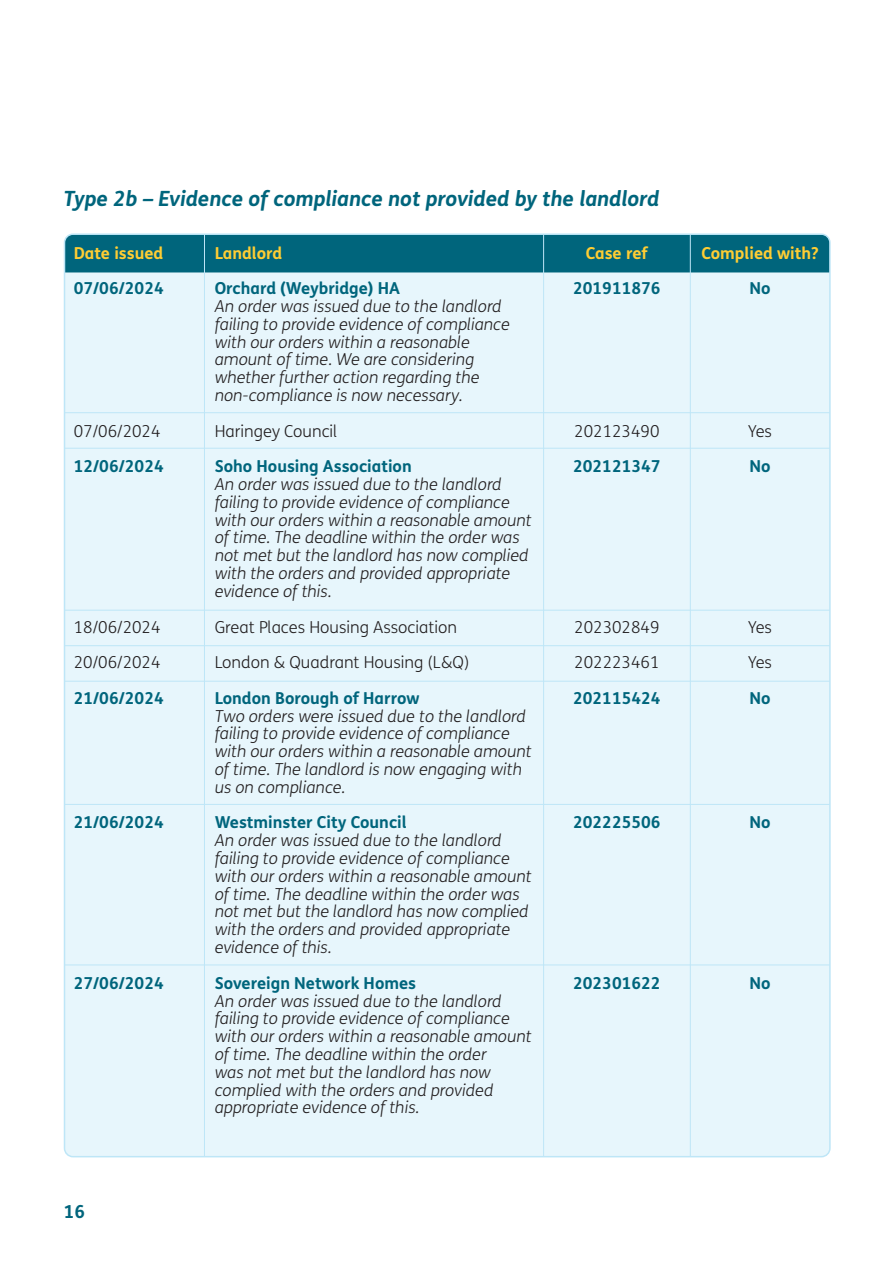
<style>
.page{position:relative;width:893px;height:1263px;background:#fff}
.page>*{position:absolute;margin:0;border:0;box-sizing:border-box;transform-origin:0 0}
.Heading_2{font:italic 700 21px "FS Me";color:#00657c}
.t1{font:700 18px "FS Me";color:#00657c}
.t2{font:italic 300 16.5px/17.9px "FS Me";color:#231f20}
.t3{font:700 16.5px "FS Me";color:#00657c}
.t4{font:300 16.5px "FS Me";color:#231f20}
.t5{font:700 16.5px "FS Me";color:#fecd33}
</style>
<div class="page">
<div style="left:65px;top:234px;width:765px;height:923px;background:#e7f6fc;border-radius:9px"></div>
<div style="left:67px;top:236px;width:761px;height:36px;background:#00657c"></div>
<hr style="left:64px;top:610px;width:766px;height:1px;background:#bee6f7">
<hr style="left:64px;top:412px;width:766px;height:1px;background:#bee6f7">
<hr style="left:64px;top:645px;width:766px;height:1px;background:#bee6f7">
<hr style="left:64px;top:448px;width:766px;height:1px;background:#bee6f7">
<hr style="left:64px;top:681px;width:766px;height:1px;background:#bee6f7">
<hr style="left:64px;top:804px;width:766px;height:1px;background:#bee6f7">
<hr style="left:64px;top:964px;width:766px;height:1px;background:#bee6f7">
<hr style="left:543px;top:234px;width:1px;height:922px;background:#bee6f7">
<hr style="left:690px;top:234px;width:1px;height:922px;background:#bee6f7">
<hr style="left:204px;top:234px;width:1px;height:922px;background:#bee6f7">
<p class="Heading_2" style="left:64px;top:182px;width:597px">Type 2b – Evidence of compliance not provided by the landlord</p>
<p class="t5" style="left:74px;top:241px;width:91px">Date issued</p>
<p class="t3" style="left:74px;top:276px;width:92px">07/06/2024</p>
<p class="t4" style="left:74px;top:420px;width:88px">07/06/2024</p>
<p class="t3" style="left:74px;top:454px;width:92px">12/06/2024</p>
<p class="t4" style="left:74px;top:615px;width:88px">18/06/2024</p>
<p class="t4" style="left:74px;top:651px;width:88px">20/06/2024</p>
<p class="t3" style="left:74px;top:685px;width:92px">21/06/2024</p>
<p class="t3" style="left:74px;top:810px;width:92px">21/06/2024</p>
<p class="t3" style="left:74px;top:970px;width:92px">27/06/2024</p>
<p class="t1" style="left:64px;top:1198px;width:23px">16</p>
<p class="t5" style="left:215px;top:241px;width:69px">Landlord</p>
<p class="t3" style="left:215px;top:276px;width:187px">Orchard (Weybridge) HA</p>
<p class="t2" style="left:215px;top:297px;width:297px">An order was issued due to the landlord failing to provide evidence of compliance with our orders within a reasonable amount of time. We are considering whether further action regarding the non-compliance is now necessary.</p>
<p class="t4" style="left:215px;top:420px;width:124px">Haringey Council</p>
<p class="t3" style="left:215px;top:454px;width:199px">Soho Housing Association</p>
<p class="t2" style="left:215px;top:475px;width:318px">An order was issued due to the landlord failing to provide evidence of compliance with our orders within a reasonable amount of time. The deadline within the order was not met but the landlord has now complied with the orders and provided appropriate evidence of this.</p>
<p class="t4" style="left:215px;top:615px;width:244px">Great Places Housing Association</p>
<p class="t4" style="left:215px;top:651px;width:256px">London &amp; Quadrant Housing (L&amp;Q)</p>
<p class="t3" style="left:215px;top:685px;width:206px">London Borough of Harrow</p>
<p class="t2" style="left:215px;top:706px;width:318px">Two orders were issued due to the landlord failing to provide evidence of compliance with our orders within a reasonable amount of time. The landlord is now engaging with us on compliance.</p>
<p class="t3" style="left:215px;top:810px;width:193px">Westminster City Council</p>
<p class="t2" style="left:215px;top:831px;width:318px">An order was issued due to the landlord failing to provide evidence of compliance with our orders within a reasonable amount of time. The deadline within the order was not met but the landlord has now complied with the orders and provided appropriate evidence of this.</p>
<p class="t3" style="left:215px;top:970px;width:203px">Sovereign Network Homes</p>
<p class="t2" style="left:215px;top:991px;width:318px">An order was issued due to the landlord failing to provide evidence of compliance with our orders within a reasonable amount of time. The deadline within the order<br>was not met but the landlord has now complied with the orders and provided appropriate evidence of this.</p>
<p class="t5" style="left:586px;top:241px;width:63px">Case ref</p>
<p class="t3" style="left:573px;top:276px;width:89px">201911876</p>
<p class="t4" style="left:574px;top:420px;width:87px">202123490</p>
<p class="t3" style="left:573px;top:454px;width:89px">202121347</p>
<p class="t4" style="left:574px;top:615px;width:87px">202302849</p>
<p class="t4" style="left:574px;top:651px;width:87px">202223461</p>
<p class="t3" style="left:573px;top:685px;width:89px">202115424</p>
<p class="t3" style="left:573px;top:810px;width:89px">202225506</p>
<p class="t3" style="left:573px;top:970px;width:89px">202301622</p>
<p class="t5" style="left:701px;top:241px;width:119px">Complied with?</p>
<p class="t3" style="left:750px;top:276px;width:23px">No</p>
<p class="t4" style="left:748px;top:420px;width:25px">Yes</p>
<p class="t3" style="left:750px;top:454px;width:23px">No</p>
<p class="t4" style="left:748px;top:615px;width:25px">Yes</p>
<p class="t4" style="left:748px;top:651px;width:25px">Yes</p>
<p class="t3" style="left:750px;top:685px;width:23px">No</p>
<p class="t3" style="left:750px;top:810px;width:23px">No</p>
<p class="t3" style="left:750px;top:970px;width:23px">No</p>
</div>
